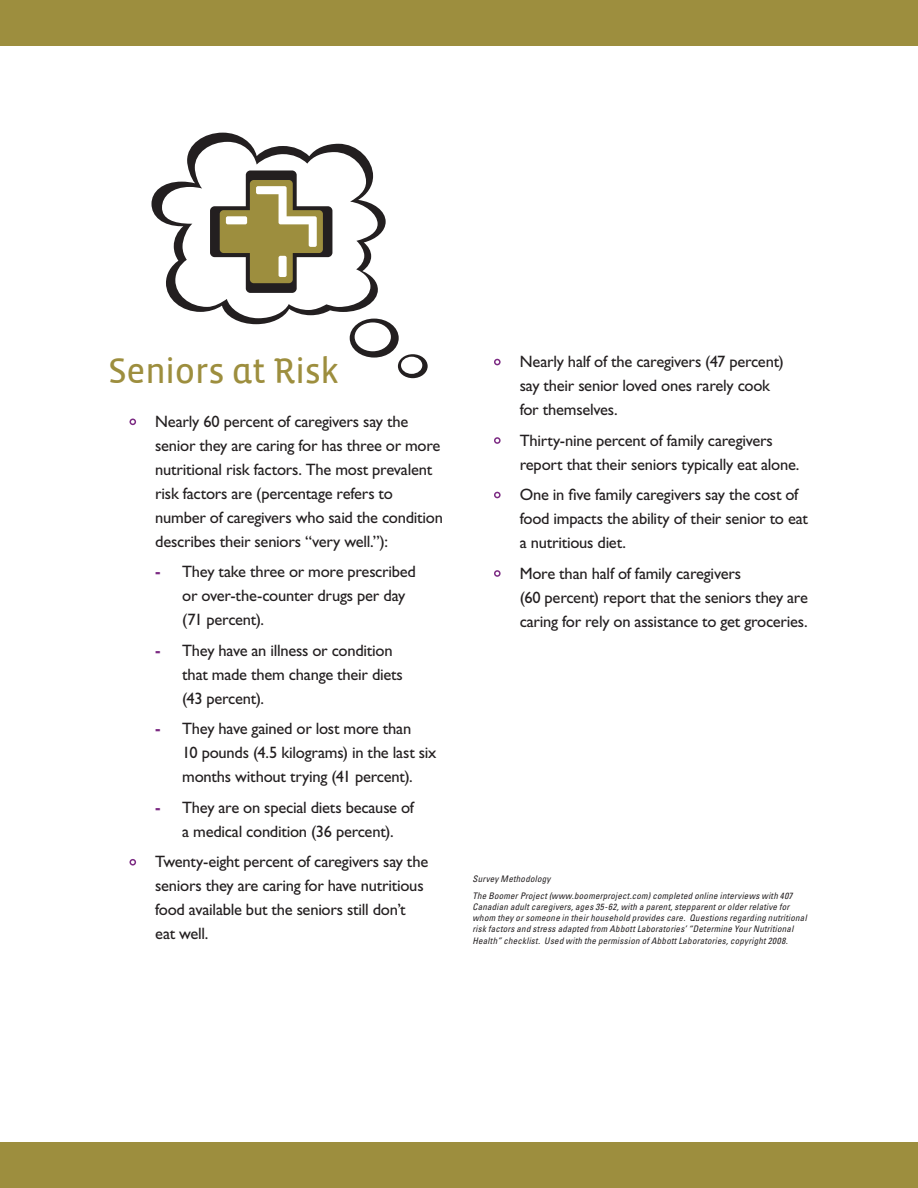
<style>
.page{position:relative;width:918px;height:1188px;background:#fff}
.page>*{position:absolute;margin:0;border:0;box-sizing:border-box;transform-origin:0 0}
.t1{font:36px "Vista Sans Alt Reg";letter-spacing:-.015em;color:#9d8e3e}
.t2{font:16.5px/24px "Gill Sans Std";letter-spacing:-.015em;color:#231f20}
.t3{font:italic condensed 9px/11.2px "Univers LT Std";letter-spacing:.025em;color:#231f20}
.s1{font-weight:700;color:#7c2b83}
</style>
<div class="page">
<div style="left:0;top:0;width:918px;height:45px;background:#9d8e3e"></div>
<div style="left:0;top:1143px;width:918px;height:45px;background:#9d8e3e"></div>
<div style="left:129px;top:419px;width:7px;height:6px;border:2px solid #7c2b83;border-radius:50%"></div>
<div style="left:129px;top:859px;width:7px;height:7px;border:2px solid #7c2b83;border-radius:50%"></div>
<div style="left:494px;top:359px;width:7px;height:6px;border:2px solid #7c2b83;border-radius:50%"></div>
<div style="left:494px;top:437px;width:7px;height:7px;border:2px solid #7c2b83;border-radius:50%"></div>
<div style="left:494px;top:492px;width:7px;height:6px;border:2px solid #7c2b83;border-radius:50%"></div>
<div style="left:494px;top:570px;width:7px;height:7px;border:2px solid #7c2b83;border-radius:50%"></div>
<svg style="left:151px;top:133px;width:235px;height:191px"></svg>
<svg style="left:350px;top:319px;width:49px;height:39px"></svg>
<svg style="left:398px;top:354px;width:30px;height:24px"></svg>
<svg style="left:162px;top:142px;width:216px;height:176px"></svg>
<div style="left:226px;top:216px;width:21px;height:8px;background:#fff;border-radius:2px"></div>
<div style="left:355px;top:322px;width:36px;height:29px;background:#fff;border-radius:50%"></div>
<div style="left:401px;top:357px;width:21px;height:17px;background:#fff;border-radius:50%"></div>
<h1 class="t1" style="left:108px;top:352px;width:232px">Seniors at Risk</h1>
<p class="t2" style="left:155px;top:409px;width:289px">Nearly 60 percent of caregivers say the senior they are caring for has three or more nutritional risk factors. The most prevalent risk factors are (percentage refers to number of caregivers who said the condition describes their seniors “very well.”):</p>
<p class="t2" style="left:182px;top:560px;width:235px;text-indent:-27px"><span class="s1">-</span> They take three or more prescribed or over-the-counter drugs per day (71 percent).</p>
<p class="t2" style="left:182px;top:638px;width:222px;text-indent:-27px"><span class="s1">-</span> They have an illness or condition that made them change their diets (43 percent).</p>
<p class="t2" style="left:182px;top:717px;width:256px;text-indent:-27px"><span class="s1">-</span> They have gained or lost more than<br>10 pounds (4.5 kilograms) in the last six months without trying (41 percent).</p>
<p class="t2" style="left:155px;top:795px;width:260px;text-align:center"><span class="s1">-</span> They are on special diets because of a medical condition (36 percent).</p>
<p class="t2" style="left:155px;top:850px;width:274px">Twenty-eight percent of caregivers say the seniors they are caring for have nutritious food available but the seniors still don’t eat well.</p>
<p class="t2" style="left:520px;top:350px;width:266px">Nearly half of the caregivers (47 percent) say their senior loved ones rarely cook for themselves.</p>
<p class="t2" style="left:520px;top:428px;width:281px">Thirty-nine percent of family caregivers report that their seniors typically eat alone.</p>
<p class="t2" style="left:520px;top:483px;width:290px">One in five family caregivers say the cost of food impacts the ability of their senior to eat a nutritious diet.</p>
<p class="t2" style="left:520px;top:561px;width:290px">More than half of family caregivers<br>(60 percent) report that the seniors they are caring for rely on assistance to get groceries.</p>
<p class="t3" style="left:472px;top:870px;width:322px;line-height:16.6px">Survey Methodology<br>The Boomer Project (www.boomerproject.com) completed online interviews with 407</p>
<p class="t3" style="left:472px;top:901px;width:336px">Canadian adult caregivers, ages 35-62, with a parent, stepparent or older relative for whom they or someone in their household provides care. Questions regarding nutritional risk factors and stress adapted from Abbott Laboratories’ “Determine Your Nutritional Health” checklist. Used with the permission of Abbott Laboratories, copyright 2008.</p>
</div>
